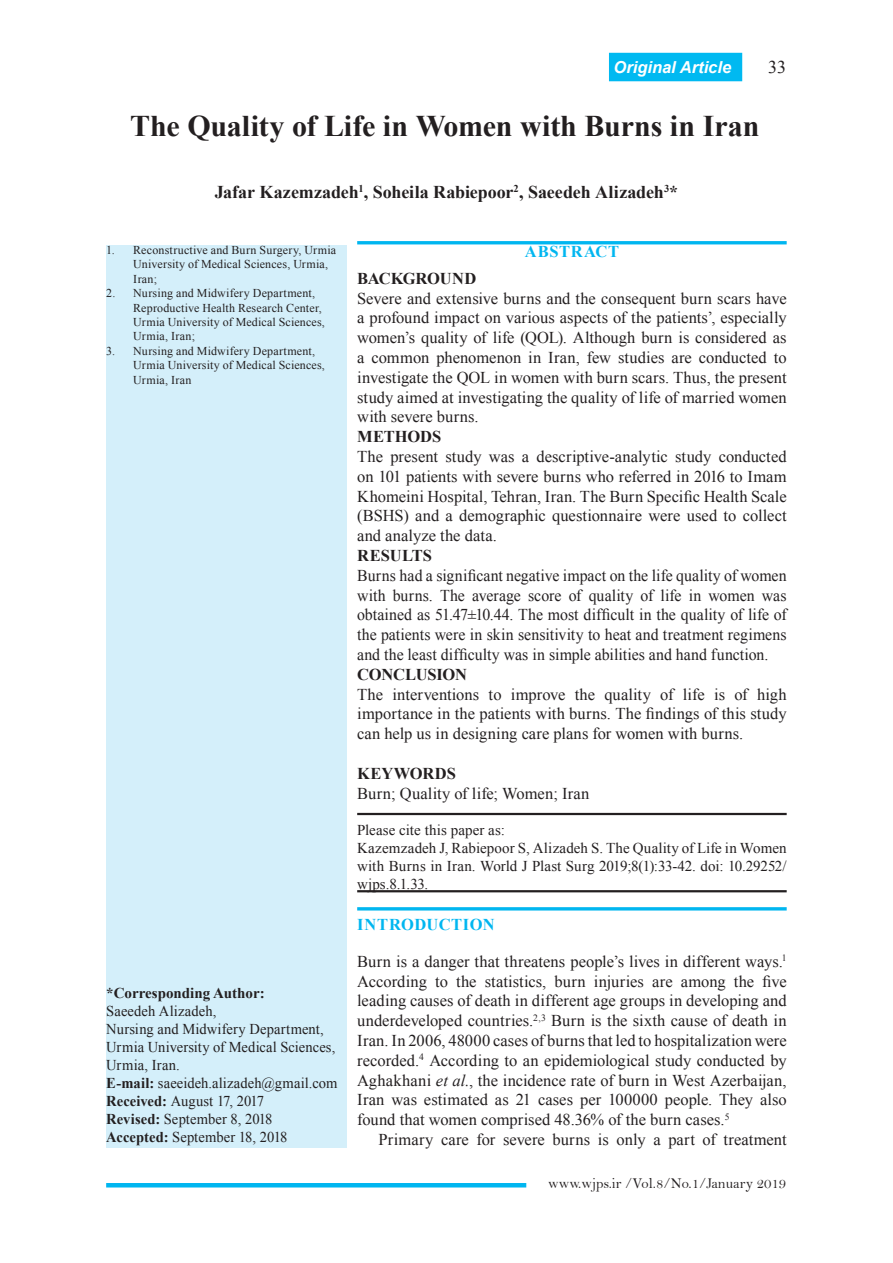
<style>
.page{position:relative;width:893px;height:1263px;background:#fff}
.page>*{position:absolute;margin:0;border:0;box-sizing:border-box;transform-origin:0 0}
.t1{font:700 30px "Times New Roman";letter-spacing:-.005em;color:#231f20}
.t2{font:700 18px "Times New Roman";letter-spacing:-.005em;color:#231f20}
.t3{font:italic 700 18px "Times New Roman";letter-spacing:.005em;color:#fff}
.t4{font:16.5px/19.8px "Times New Roman";color:#231f20;text-align:justify}
.t5{font:16.5px/19.8px "Times New Roman";color:#231f20;text-align:justify;scale:.96 1}
.t6{font:700 16.5px "Times New Roman";letter-spacing:-.01em;color:#231f20}
.t7{font:italic 700 16.5px "Arial";color:#fff}
.t8{font:700 16.5px "Times New Roman";letter-spacing:.03em;color:#00b6f0}
.t9{font:700 16.5px "Times New Roman";letter-spacing:.05em;color:#00b6f0}
.t10{font:15px/18px "Times New Roman";letter-spacing:.005em;color:#231f20}
.t11{font:15px "Bell";color:#231f20}
.t12{font:700 15px "Times New Roman";color:#231f20}
.t13{font:12px/14.4px "Times New Roman";letter-spacing:.015em;color:#231f20}
.s1{font-weight:400;font-style:normal;color:#231f20}
.s2{font-weight:700}
.s3{font-style:italic}
</style>
<div class="page">
<hr style="left:106px;top:1183px;width:420px;height:4px;background:#00b6f0">
<hr style="left:357px;top:241px;width:430px;height:3px;background:#00b6f0">
<hr style="left:357px;top:813px;width:430px;height:2px;background:#231f20">
<hr style="left:357px;top:890px;width:430px;height:2px;background:#231f20">
<hr style="left:357px;top:907px;width:430px;height:3px;background:#00b6f0">
<div style="left:106px;top:246px;width:241px;height:902px;background:#d4effa"></div>
<div style="left:609px;top:53px;width:133px;height:28px;background:#00b9f1"></div>
<p class="t3" style="left:611px;top:54px;width:176px">Kazemzadeh et al. <span class="s1">33</span></p>
<p class="t7" style="left:613px;top:57px;width:119px">Original Article</p>
<h1 class="t1" style="left:130px;top:104px;width:631px">The Quality of Life in Women with Burns in Iran</h1>
<p class="t2" style="left:215px;top:179px;width:465px">Jafar Kazemzadeh<sup>1</sup>, Soheila Rabiepoor<sup>2</sup>, Saeedeh Alizadeh<sup>3</sup>*</p>
<p class="t13" style="left:133px;top:242px;width:204px;text-indent:-27px">1. Reconstructive and Burn Surgery, Urmia<br>University of Medical Sciences, Urmia,<br>Iran;</p>
<p class="t13" style="left:133px;top:285px;width:193px;text-indent:-27px">2. Nursing and Midwifery Department,<br>Reproductive Health Research Center,<br>Urmia University of Medical Sciences,<br>Urmia, Iran;</p>
<p class="t13" style="left:133px;top:343px;width:193px;text-indent:-27px">3. Nursing and Midwifery Department,<br>Urmia University of Medical Sciences,<br>Urmia, Iran</p>
<p class="t12" style="left:106px;top:982px;width:160px">*Corresponding Author:</p>
<p class="t10" style="left:106px;top:1001px;width:233px">Saeedeh Alizadeh,<br>Nursing and Midwifery Department,<br>Urmia University of Medical Sciences,<br>Urmia, Iran.<br><span class="s2">E-mail:</span> saeeideh.alizadeh@gmail.com<br><span class="s2">Received:</span> August 17, 2017<br><span class="s2">Revised:</span> September 8, 2018<br><span class="s2">Accepted:</span> September 18, 2018</p>
<p class="t9" style="left:525px;top:239px;width:96px">ABSTRACT</p>
<p class="t6" style="left:357px;top:266px;width:121px">BACKGROUND</p>
<p class="t4" style="left:357px;top:288px;width:431px">Severe and extensive burns and the consequent burn scars have a profound impact on various aspects of the patients’, especially women’s quality of life (QOL). Although burn is considered as a common phenomenon in Iran, few studies are conducted to investigate the QOL in women with burn scars. Thus, the present study aimed at investigating the quality of life of married women with severe burns.</p>
<p class="t6" style="left:357px;top:425px;width:86px">METHODS</p>
<p class="t4" style="left:357px;top:446px;width:431px">The present study was a descriptive-analytic study conducted on 101 patients with severe burns who referred in 2016 to Imam Khomeini Hospital, Tehran, Iran. The Burn Specific Health Scale (BSHS) and a demographic questionnaire were used to collect and analyze the data.</p>
<p class="t6" style="left:357px;top:543px;width:76px">RESULTS</p>
<p class="t5" style="left:357px;top:565px;width:449px">Burns had a significant negative impact on the life quality of women with burns. The average score of quality of life in women was obtained as 51.47±10.44. The most difficult in the quality of life of the patients were in skin sensitivity to heat and treatment regimens and the least difficulty was in simple abilities and hand function.</p>
<p class="t6" style="left:357px;top:662px;width:111px">CONCLUSION</p>
<p class="t4" style="left:357px;top:684px;width:431px">The interventions to improve the quality of life is of high importance in the patients with burns. The findings of this study can help us in designing care plans for women with burns.</p>
<p class="t6" style="left:357px;top:761px;width:100px">KEYWORDS</p>
<p class="t4" style="left:357px;top:783px;width:234px">Burn; Quality of life; Women; Iran</p>
<p class="t10" style="left:357px;top:820px;width:431px">Please cite this paper as:<br>Kazemzadeh J, Rabiepoor S, Alizadeh S. The Quality of Life in Women with Burns in Iran. World J Plast Surg 2019;8(1):33-42. doi: 10.29252/ wjps.8.1.33.</p>
<p class="t8" style="left:357px;top:913px;width:139px">INTRODUCTION</p>
<p class="t4" style="left:357px;top:951px;width:431px">Burn is a danger that threatens people’s lives in different ways.<sup>1<br></sup>According to the statistics, burn injuries are among the five leading causes of death in different age groups in developing and underdeveloped countries.<sup>2,3</sup> Burn is the sixth cause of death in Iran. In 2006, 48000 cases of burns that led to hospitalization were recorded.<sup>4</sup> According to an epidemiological study conducted by Aghakhani <span class="s3">et al.</span>, the incidence rate of burn in West Azerbaijan, Iran was estimated as 21 cases per 100000 people. They also found that women comprised 48.36% of the burn cases.<sup>5</sup></p>
<p class="t4" style="left:378px;top:1129px;width:410px">Primary care for severe burns is only a part of treatment</p>
<p class="t11" style="left:548px;top:1174px;width:240px">www.wjps.ir /Vol.8/No.1/January 2019</p>
</div>
